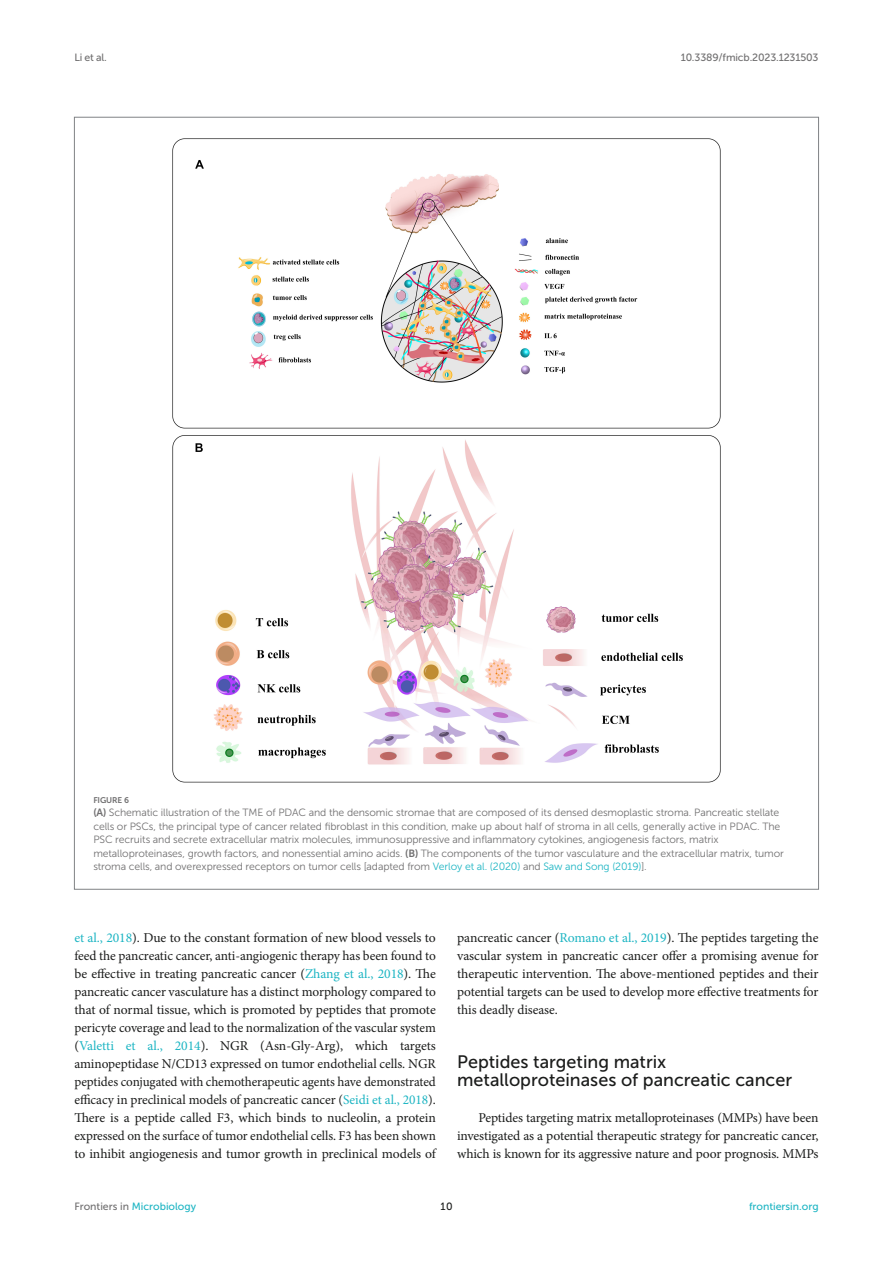
<style>
.page{position:relative;width:893px;height:1263px;background:#fff}
.page>*{position:absolute;margin:0;border:0;box-sizing:border-box;transform-origin:0 0}
.HEAD_2{font:18px/18px "Museo Sans 500";color:#1b1c1b}
.TEXT_FLUSH{font:13.5px/18px "Minion Pro";letter-spacing:-.01em;color:#1b1c1b;text-align:justify}
.FIG_LEG{font:10.5px/13.5px "Museo Sans 300";letter-spacing:-.01em;color:#706f70}
.t1{font:10.5px "Museo Sans 500";color:#1db5c3}
.t2{font:10.5px "Museo Sans 500";letter-spacing:-.015em;color:#706f70}
.t3{font:10.5px "Museo Sans 500";color:#1b1c1b}
.FIG_HD{font:8.25px "Museo Sans 700";letter-spacing:-.01em;color:#706f70}
.s1{font-family:"Museo Sans 700"}
.s2{color:#1db5c3}
.s3{color:#706f70}
</style>
<div class="page">
<img style="left:172px;top:138px;width:549px;height:645px">
<p class="t2" style="left:74px;top:51px;width:34px">Li et al.</p>
<p class="t2" style="left:681px;top:51px;width:139px">10.3389/fmicb.2023.1231503</p>
<p class="FIG_HD" style="left:93px;top:795px;width:37px">FIGURE 6</p>
<p class="FIG_LEG" style="left:93px;top:806px;width:692px"><span class="s1">(A)</span> Schematic illustration of the TME of PDAC and the densomic stromae that are composed of its densed desmoplastic stroma. Pancreatic stellate cells or PSCs, the principal type of cancer related fibroblast in this condition, make up about half of stroma in all cells, generally active in PDAC. The PSC recruits and secrete extracellular matrix molecules, immunosuppressive and inflammatory cytokines, angiogenesis factors, matrix metalloproteinases, growth factors, and nonessential amino acids. <span class="s1">(B)</span> The components of the tumor vasculature and the extracellular matrix, tumor stroma cells, and overexpressed receptors on tumor cells [adapted from <span class="s2">Verloy et al. (2020)</span> and <span class="s2">Saw and Song (2019)</span>].</p>
<p class="TEXT_FLUSH" style="left:74px;top:929px;width:363px"><span class="s2">et al., 2018</span>). Due to the constant formation of new blood vessels to feed the pancreatic cancer, anti-angiogenic therapy has been found to be effective in treating pancreatic cancer (<span class="s2">Zhang et al., 2018</span>). The pancreatic cancer vasculature has a distinct morphology compared to that of normal tissue, which is promoted by peptides that promote pericyte coverage and lead to the normalization of the vascular system (<span class="s2">Valetti et al., 2014</span>). NGR (Asn-Gly-Arg), which targets aminopeptidase N/CD13 expressed on tumor endothelial cells. NGR peptides conjugated with chemotherapeutic agents have demonstrated efficacy in preclinical models of pancreatic cancer (<span class="s2">Seidi et al., 2018</span>).<br>There is a peptide called F3, which binds to nucleolin, a protein expressed on the surface of tumor endothelial cells. F3 has been shown to inhibit angiogenesis and tumor growth in preclinical models of</p>
<p class="TEXT_FLUSH" style="left:457px;top:929px;width:363px">pancreatic cancer (<span class="s2">Romano et al., 2019</span>). The peptides targeting the vascular system in pancreatic cancer offer a promising avenue for therapeutic intervention. The above-mentioned peptides and their potential targets can be used to develop more effective treatments for this deadly disease.</p>
<p class="HEAD_2" style="left:457px;top:1053px;width:337px">Peptides targeting matrix metalloproteinases of pancreatic cancer</p>
<p class="TEXT_FLUSH" style="left:457px;top:1109px;width:363px;text-indent:21px">Peptides targeting matrix metalloproteinases (MMPs) have been investigated as a potential therapeutic strategy for pancreatic cancer, which is known for its aggressive nature and poor prognosis. MMPs</p>
<p class="t1" style="left:74px;top:1200px;width:123px"><span class="s3">Frontiers in</span> Microbiology</p>
<p class="t3" style="left:440px;top:1200px;width:14px">10</p>
<p class="t1" style="left:749px;top:1200px;width:71px">frontiersin.org</p>
</div>
